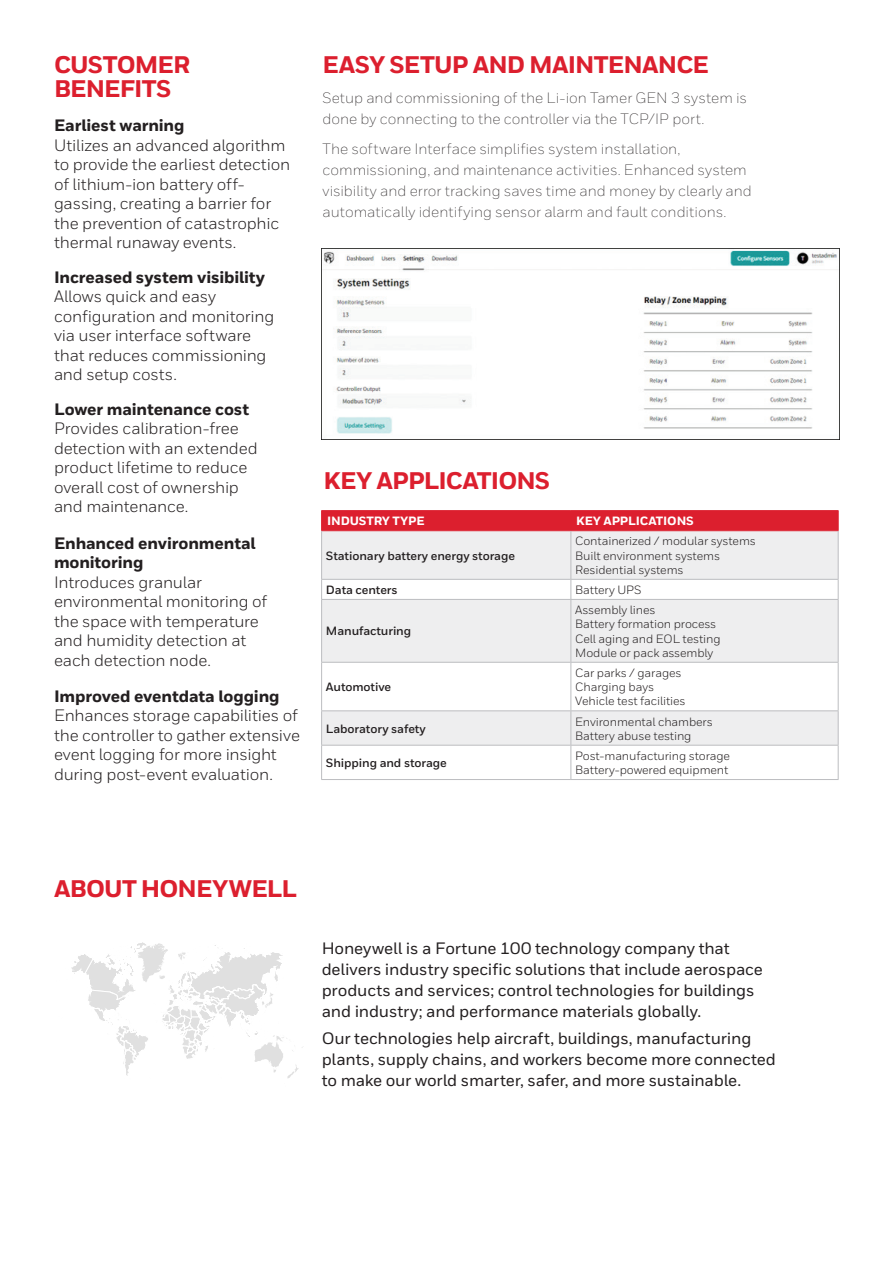
<style>
.page{position:relative;width:893px;height:1263px;background:#fff}
.page>*{position:absolute;margin:0;border:0;box-sizing:border-box;transform-origin:0 0}
.Heading_1__16_16{font:800 24px/24px "Honeywell Sans";letter-spacing:-.035em;color:#dc1f2e}
.Body__9_13_pt{font:16.5px/19.5px "Honeywell Sans";letter-spacing:-.01em;color:#231f20}
.Body__Less_space{font:500 16.5px/21px "Honeywell Sans";letter-spacing:-.01em;color:#231f20}
.Body_Heading{font:800 16.5px/19.5px "Honeywell Sans";letter-spacing:-.01em;color:#231f20}
.Paragraph_10{font:300 15px/21px "Honeywell Sans";color:#231f20}
.Table__Body{font:12px "Honeywell Sans";letter-spacing:-.01em;color:#231f20}
.Table__Body-2{font:700 12px "Honeywell Sans";letter-spacing:-.01em;color:#231f20}
.Table__Header{font:800 12px "Honeywell Sans";letter-spacing:-.01em;color:#fff}
</style>
<div class="page">
<img style="left:321px;top:248px;width:519px;height:191px">
<svg style="left:322px;top:531px;width:516px;height:214px;fill:#eeeeef"></svg>
<svg style="left:570px;top:580px;width:1px;height:19px"></svg>
<svg style="left:838px;top:580px;width:1px;height:19px"></svg>
<hr style="left:321px;top:599px;width:250px;height:1px;background:#bcbdc0">
<hr style="left:571px;top:599px;width:267px;height:1px;background:#bcbdc0">
<hr style="left:570px;top:600px;width:1px;height:62px;background:#bcbdc0">
<hr style="left:838px;top:600px;width:1px;height:62px;background:#bcbdc0">
<hr style="left:321px;top:662px;width:250px;height:1px;background:#bcbdc0">
<hr style="left:571px;top:662px;width:267px;height:1px;background:#bcbdc0">
<hr style="left:570px;top:663px;width:1px;height:47px;background:#bcbdc0">
<hr style="left:838px;top:663px;width:1px;height:47px;background:#bcbdc0">
<hr style="left:321px;top:710px;width:250px;height:1px;background:#bcbdc0">
<hr style="left:571px;top:710px;width:267px;height:1px;background:#bcbdc0">
<hr style="left:570px;top:711px;width:1px;height:34px;background:#bcbdc0">
<hr style="left:838px;top:711px;width:1px;height:34px;background:#bcbdc0">
<hr style="left:321px;top:745px;width:250px;height:1px;background:#bcbdc0">
<hr style="left:571px;top:745px;width:267px;height:1px;background:#bcbdc0">
<hr style="left:570px;top:745px;width:1px;height:34px;background:#bcbdc0">
<hr style="left:838px;top:745px;width:1px;height:34px;background:#bcbdc0">
<hr style="left:321px;top:779px;width:250px;height:1px;background:#bcbdc0">
<hr style="left:571px;top:779px;width:267px;height:1px;background:#bcbdc0">
<svg style="left:321px;top:580px;width:1px;height:19px"></svg>
<hr style="left:321px;top:600px;width:1px;height:62px;background:#bcbdc0">
<hr style="left:321px;top:663px;width:1px;height:47px;background:#bcbdc0">
<hr style="left:321px;top:711px;width:1px;height:34px;background:#bcbdc0">
<hr style="left:321px;top:745px;width:1px;height:34px;background:#bcbdc0">
<hr style="left:321px;top:510px;width:250px;height:1px;background:#dc1f2e">
<hr style="left:571px;top:510px;width:267px;height:1px;background:#dc1f2e">
<div style="left:321px;top:511px;width:518px;height:20px;background:#dc1f2e"></div>
<hr style="left:321px;top:530px;width:250px;height:1px;background:#dc1f2e">
<hr style="left:571px;top:530px;width:267px;height:1px;background:#dc1f2e">
<hr style="left:321px;top:531px;width:1px;height:48px;background:#bcbdc0">
<hr style="left:321px;top:579px;width:250px;height:1px;background:#bcbdc0">
<hr style="left:570px;top:531px;width:1px;height:48px;background:#bcbdc0">
<hr style="left:838px;top:531px;width:1px;height:48px;background:#bcbdc0">
<hr style="left:571px;top:579px;width:267px;height:1px;background:#bcbdc0">
<svg style="left:71px;top:942px;width:232px;height:136px"></svg>
<p class="Heading_1__16_16" style="left:54px;top:53px;width:138px">CUSTOMER<br>BENEFITS</p>
<p class="Body_Heading" style="left:54px;top:116px;width:132px">Earliest warning</p>
<p class="Body__9_13_pt" style="left:54px;top:135px;width:238px">Utilizes an advanced algorithm to provide the earliest detection of lithium-ion battery off&shy;gassing, creating a barrier for the prevention of catastrophic thermal runaway events.</p>
<p class="Body_Heading" style="left:54px;top:268px;width:213px">Increased system visibility</p>
<p class="Body__9_13_pt" style="left:54px;top:287px;width:222px">Allows quick and easy configuration and monitoring via user interface software that reduces commissioning and setup costs.</p>
<p class="Body_Heading" style="left:54px;top:400px;width:197px">Lower maintenance cost</p>
<p class="Body__9_13_pt" style="left:54px;top:419px;width:205px">Provides calibration-free detection with an extended product lifetime to reduce overall cost of ownership and maintenance.</p>
<p class="Body_Heading" style="left:54px;top:534px;width:203px">Enhanced environmental monitoring</p>
<p class="Body__9_13_pt" style="left:54px;top:572px;width:215px">Introduces granular environmental monitoring of the space with temperature and humidity detection at each detection node.</p>
<p class="Body_Heading" style="left:54px;top:687px;width:227px">Improved eventdata logging</p>
<p class="Body__9_13_pt" style="left:54px;top:706px;width:247px">Enhances storage capabilities of the controller to gather extensive event logging for more insight during post-event evaluation.</p>
<p class="Heading_1__16_16" style="left:322px;top:53px;width:388px">EASY SETUP AND MAINTENANCE</p>
<p class="Paragraph_10" style="left:322px;top:88px;width:426px">Setup and commissioning of the Li-ion Tamer GEN 3 system is done by connecting to the controller via the TCP/IP port.</p>
<p class="Paragraph_10" style="left:322px;top:138px;width:431px">The software Interface simplifies system installation, commissioning, and maintenance activities. Enhanced system visibility and error tracking saves time and money by clearly and automatically identifying sensor alarm and fault conditions.</p>
<p class="Heading_1__16_16" style="left:323px;top:470px;width:228px">KEY APPLICATIONS</p>
<p class="Table__Header" style="left:327px;top:514px;width:99px">INDUSTRY TYPE</p>
<p class="Table__Header" style="left:576px;top:514px;width:119px">KEY APPLICATIONS</p>
<p class="Table__Body-2" style="left:326px;top:548px;width:191px">Stationary battery energy storage</p>
<p class="Table__Body" style="left:575px;top:534px;width:182px">Containerized / modular systems</p>
<p class="Table__Body" style="left:575px;top:548px;width:146px">Built environment systems</p>
<p class="Table__Body" style="left:575px;top:563px;width:110px">Residential systems</p>
<p class="Table__Body-2" style="left:326px;top:582px;width:73px">Data centers</p>
<p class="Table__Body" style="left:575px;top:583px;width:68px">Battery UPS</p>
<p class="Table__Body-2" style="left:326px;top:624px;width:87px">Manufacturing</p>
<p class="Table__Body" style="left:575px;top:603px;width:82px">Assembly lines</p>
<p class="Table__Body" style="left:575px;top:617px;width:143px">Battery formation process</p>
<p class="Table__Body" style="left:575px;top:631px;width:147px">Cell aging and EOL testing</p>
<p class="Table__Body" style="left:575px;top:645px;width:140px">Module or pack assembly</p>
<p class="Table__Body-2" style="left:326px;top:680px;width:67px">Automotive</p>
<p class="Table__Body-2" style="left:326px;top:721px;width:101px">Laboratory safety</p>
<p class="Table__Body-2" style="left:326px;top:755px;width:122px">Shipping and storage</p>
<p class="Table__Body" style="left:575px;top:666px;width:108px">Car parks / garages</p>
<p class="Table__Body" style="left:575px;top:680px;width:81px">Charging bays</p>
<p class="Table__Body" style="left:575px;top:694px;width:112px">Vehicle test facilities</p>
<p class="Table__Body" style="left:575px;top:714px;width:139px">Environmental chambers</p>
<p class="Table__Body" style="left:575px;top:728px;width:118px">Battery abuse testing</p>
<p class="Table__Body" style="left:575px;top:748px;width:156px">Post-manufacturing storage</p>
<p class="Table__Body" style="left:575px;top:763px;width:155px">Battery-powered equipment</p>
<p class="Heading_1__16_16" style="left:54px;top:877px;width:245px">ABOUT HONEYWELL</p>
<p class="Body__Less_space" style="left:322px;top:938px;width:443px">Honeywell is a Fortune 100 technology company that delivers industry specific solutions that include aerospace products and services; control technologies for buildings and industry; and performance materials globally.</p>
<p class="Body__Less_space" style="left:322px;top:1028px;width:456px">Our technologies help aircraft, buildings, manufacturing plants, supply chains, and workers become more connected to make our world smarter, safer, and more sustainable.</p>
</div>
